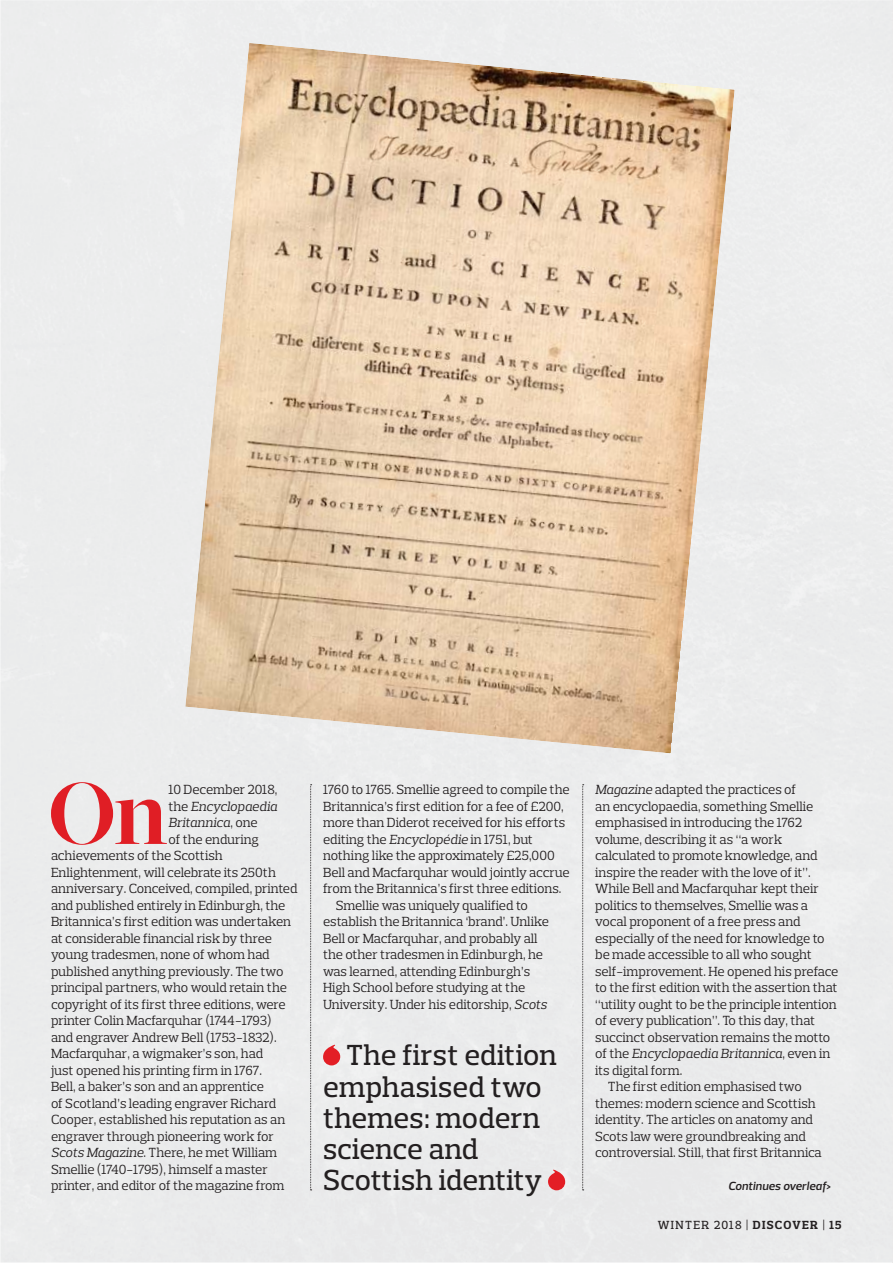
<style>
.page{position:relative;width:893px;height:1263px;background:#fff}
.page>*{position:absolute;margin:0;border:0;box-sizing:border-box;transform-origin:0 0}
.t1{font:700 87px "Acta Display";color:#e01e25}
.t2{font:500 29.55px/31.2px "Prelo Slab";letter-spacing:.01em;color:#231f20}
.t3{font:13.5px "Prelo Slab";letter-spacing:-.01em;color:#231f20}
.t4{font:italic 13.5px "Prelo Slab";letter-spacing:-.01em;color:#231f20}
.t5{font:500 12px "Prelo Slab";letter-spacing:.115em;color:#231f20}
.t6{font:italic 600 12px "Prelo";letter-spacing:.01em;color:#231f20}
.s1{font-style:normal}
.s2{font-style:italic}
.s3{font-weight:700}
</style>
<div class="page">
<svg style="left:310px;top:784px;width:2px;height:407px"></svg>
<svg style="left:582px;top:784px;width:2px;height:407px"></svg>
<img style="left:185px;top:43px;width:550px;height:710px">
<svg style="left:323px;top:1045px;width:17px;height:20px"></svg>
<svg style="left:548px;top:1170px;width:17px;height:20px"></svg>
<h1 class="t1" style="left:48px;top:763px;width:122px">On</h1>
<p class="t3" style="left:169px;top:785px;width:110px">10 December 2018,</p>
<p class="t4" style="left:169px;top:801px;width:110px"><span class="s1">the</span> Encyclopaedia</p>
<p class="t4" style="left:169px;top:818px;width:90px">Britannica<span class="s1">, one</span></p>
<p class="t3" style="left:169px;top:834px;width:92px">of the enduring</p>
<p class="t3" style="left:51px;top:851px;width:173px">achievements of the Scottish</p>
<p class="t3" style="left:51px;top:867px;width:226px">Enlightenment, will celebrate its 250th</p>
<p class="t3" style="left:51px;top:884px;width:248px">anniversary. Conceived, compiled, printed</p>
<p class="t3" style="left:51px;top:900px;width:236px">and published entirely in Edinburgh, the</p>
<p class="t3" style="left:51px;top:917px;width:242px">Britannica’s first edition was undertaken</p>
<p class="t3" style="left:51px;top:933px;width:222px">at considerable financial risk by three</p>
<p class="t3" style="left:51px;top:950px;width:220px">young tradesmen, none of whom had</p>
<p class="t3" style="left:51px;top:966px;width:234px">published anything previously. The two</p>
<p class="t3" style="left:51px;top:983px;width:237px">principal partners, who would retain the</p>
<p class="t3" style="left:51px;top:999px;width:236px">copyright of its first three editions, were</p>
<p class="t3" style="left:51px;top:1016px;width:222px">printer Colin Macfarquhar (1744-1793)</p>
<p class="t3" style="left:51px;top:1032px;width:227px">and engraver Andrew Bell (1753-1832).</p>
<p class="t3" style="left:51px;top:1049px;width:214px">Macfarquhar, a wigmaker’s son, had</p>
<p class="t3" style="left:51px;top:1065px;width:212px">just opened his printing firm in 1767.</p>
<p class="t3" style="left:51px;top:1082px;width:214px">Bell, a baker’s son and an apprentice</p>
<p class="t3" style="left:51px;top:1098px;width:227px">of Scotland’s leading engraver Richard</p>
<p class="t3" style="left:51px;top:1115px;width:236px">Cooper, established his reputation as an</p>
<p class="t3" style="left:51px;top:1131px;width:224px">engraver through pioneering work for</p>
<p class="t3" style="left:51px;top:1148px;width:228px"><span class="s2">Scots Magazine</span>. There, he met William</p>
<p class="t3" style="left:51px;top:1164px;width:218px">Smellie (1740-1795), himself a master</p>
<p class="t3" style="left:51px;top:1181px;width:235px">printer, and editor of the magazine from</p>
<p class="t3" style="left:323px;top:785px;width:248px">1760 to 1765. Smellie agreed to compile the</p>
<p class="t3" style="left:323px;top:801px;width:242px">Britannica’s first edition for a fee of £200,</p>
<p class="t3" style="left:323px;top:818px;width:244px">more than Diderot received for his efforts</p>
<p class="t3" style="left:323px;top:834px;width:211px">editing the <span class="s2">Encyclopédie</span> in 1751, but</p>
<p class="t3" style="left:323px;top:851px;width:233px">nothing like the approximately £25,000</p>
<p class="t3" style="left:323px;top:867px;width:248px">Bell and Macfarquhar would jointly accrue</p>
<p class="t3" style="left:323px;top:884px;width:240px">from the Britannica’s first three editions.</p>
<p class="t3" style="left:336px;top:900px;width:194px">Smellie was uniquely qualified to</p>
<p class="t3" style="left:323px;top:917px;width:227px">establish the Britannica ‘brand’. Unlike</p>
<p class="t3" style="left:323px;top:933px;width:216px">Bell or Macfarquhar, and probably all</p>
<p class="t3" style="left:323px;top:950px;width:221px">the other tradesmen in Edinburgh, he</p>
<p class="t3" style="left:323px;top:966px;width:209px">was learned, attending Edinburgh’s</p>
<p class="t3" style="left:323px;top:983px;width:204px">High School before studying at the</p>
<p class="t3" style="left:323px;top:999px;width:225px">University. Under his editorship, <span class="s2">Scots</span></p>
<h2 class="t2" style="left:323px;top:1042px;width:235px;text-indent:23px">The first edition emphasised two themes: modern science and<br>Scottish identity</h2>
<p class="t3" style="left:595px;top:785px;width:202px"><span class="s2">Magazine</span> adapted the practices of</p>
<p class="t3" style="left:595px;top:801px;width:220px">an encyclopaedia, something Smellie</p>
<p class="t3" style="left:595px;top:818px;width:209px">emphasised in introducing the 1762</p>
<p class="t3" style="left:595px;top:834px;width:188px">volume, describing it as “a work</p>
<p class="t3" style="left:595px;top:851px;width:224px">calculated to promote knowledge, and</p>
<p class="t3" style="left:595px;top:867px;width:217px">inspire the reader with the love of it”.</p>
<p class="t3" style="left:595px;top:884px;width:225px">While Bell and Macfarquhar kept their</p>
<p class="t3" style="left:595px;top:900px;width:215px">politics to themselves, Smellie was a</p>
<p class="t3" style="left:595px;top:917px;width:207px">vocal proponent of a free press and</p>
<p class="t3" style="left:595px;top:933px;width:231px">especially of the need for knowledge to</p>
<p class="t3" style="left:595px;top:950px;width:218px">be made accessible to all who sought</p>
<p class="t3" style="left:595px;top:966px;width:245px">self-improvement. He opened his preface</p>
<p class="t3" style="left:595px;top:983px;width:244px">to the first edition with the assertion that</p>
<p class="t3" style="left:595px;top:999px;width:243px">“utility ought to be the principle intention</p>
<p class="t3" style="left:595px;top:1016px;width:222px">of every publication”. To this day, that</p>
<p class="t3" style="left:595px;top:1032px;width:237px">succinct observation remains the motto</p>
<p class="t4" style="left:595px;top:1049px;width:237px"><span class="s1">of the</span> Encyclopaedia Britannica<span class="s1">, even in</span></p>
<p class="t3" style="left:595px;top:1065px;width:89px">its digital form.</p>
<p class="t3" style="left:608px;top:1082px;width:195px">The first edition emphasised two</p>
<p class="t3" style="left:595px;top:1098px;width:222px">themes: modern science and Scottish</p>
<p class="t3" style="left:595px;top:1114px;width:220px">identity. The articles on anatomy and</p>
<p class="t3" style="left:595px;top:1131px;width:213px">Scots law were groundbreaking and</p>
<p class="t3" style="left:595px;top:1147px;width:228px">controversial. Still, that first Britannica</p>
<p class="t6" style="left:728px;top:1179px;width:104px">Continues overleaf&gt;</p>
<p class="t5" style="left:658px;top:1220px;width:185px">WINTER 2018 | <span class="s3">DISCOVER</span> | <span class="s3">15</span></p>
</div>
